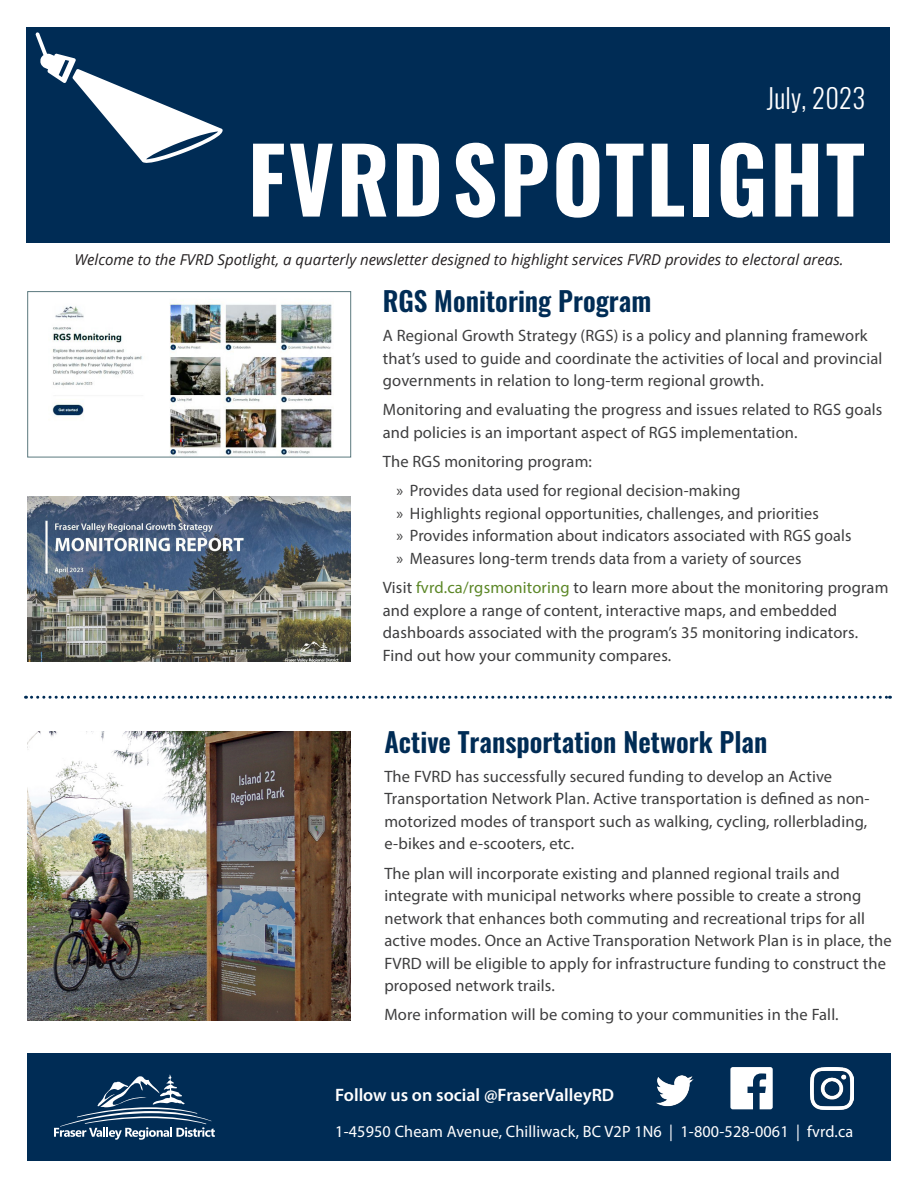
<style>
.page{position:relative;width:918px;height:1188px;background:#fff}
.page>*{position:absolute;margin:0;border:0;box-sizing:border-box;transform-origin:0 0}
.t1{font:700 90px "Oswald";letter-spacing:.025em;color:#fff}
.Heading_1{font:600 27px "Oswald";color:#002c55}
.Table_text{font:300 27px "Oswald";letter-spacing:.01em;color:#fff}
.t2{font:600 18px "Myriad Pro";color:#fff}
.Body_Text{font:16.5px/22.5px "Myriad Pro";letter-spacing:.01em;color:#3e3e3f}
.Table_text-2{font:16.5px "Myriad Pro";letter-spacing:.01em;color:#fff}
.t3{font:italic 15px "Open Sans";color:#231f20}
.s1{color:#5c8727}
</style>
<div class="page">
<div style="left:26px;top:27px;width:864px;height:216px;background:#002c55"></div>
<div style="left:27px;top:1053px;width:864px;height:108px;background:#002c55"></div>
<svg style="left:26px;top:696px;width:865px;height:3px"></svg>
<svg style="left:54px;top:1074px;width:161px;height:66px"></svg>
<img style="left:52px;top:300px;width:280px;height:155px">
<div style="left:27px;top:291px;width:324px;height:166px;border:1px solid #5b797e"></div>
<img style="left:28px;top:731px;width:323px;height:289px">
<img style="left:28px;top:496px;width:323px;height:166px">
<img style="left:656px;top:1075px;width:38px;height:32px">
<svg style="left:730px;top:1067px;width:43px;height:42px"></svg>
<img style="left:811px;top:1067px;width:42px;height:42px">
<svg style="left:35px;top:32px;width:188px;height:131px"></svg>
<p class="Table_text" style="left:767px;top:74px;width:100px">July, 2023</p>
<p class="t1" style="left:248px;top:133px;width:619px">FVRD SPOTLIGHT</p>
<p class="t3" style="left:74px;top:249px;width:771px">Welcome to the FVRD Spotlight, a quarterly newsletter designed to highlight services FVRD provides to electoral areas.</p>
<p class="Heading_1" style="left:383px;top:287px;width:270px">RGS Monitoring Program</p>
<p class="Body_Text" style="left:383px;top:324px;width:501px">A Regional Growth Strategy (RGS) is a policy and planning framework that’s used to guide and coordinate the activities of local and provincial governments in relation to long-term regional growth.</p>
<p class="Body_Text" style="left:383px;top:398px;width:501px">Monitoring and evaluating the progress and issues related to RGS goals and policies is an important aspect of RGS implementation.</p>
<p class="Body_Text" style="left:383px;top:450px;width:211px">The RGS monitoring program:</p>
<p class="Body_Text" style="left:396px;top:479px;width:346px">» Provides data used for regional decision-making</p>
<p class="Body_Text" style="left:396px;top:502px;width:424px">» Highlights regional opportunities, challenges, and priorities</p>
<p class="Body_Text" style="left:396px;top:524px;width:457px">» Provides information about indicators associated with RGS goals</p>
<p class="Body_Text" style="left:396px;top:547px;width:407px">» Measures long-term trends data from a variety of sources</p>
<p class="Body_Text" style="left:383px;top:576px;width:507px">Visit <span class="s1">fvrd.ca/rgsmonitoring</span> to learn more about the monitoring program and explore a range of content, interactive maps, and embedded dashboards associated with the program’s 35 monitoring indicators.<br>Find out how your community compares.</p>
<p class="Heading_1" style="left:384px;top:727px;width:385px">Active Transportation Network Plan</p>
<p class="Body_Text" style="left:384px;top:765px;width:487px">The FVRD has successfully secured funding to develop an Active Transportation Network Plan. Active transportation is defined as non&shy;motorized modes of transport such as walking, cycling, rollerblading, e-bikes and e-scooters, etc.</p>
<p class="Body_Text" style="left:384px;top:862px;width:509px">The plan will incorporate existing and planned regional trails and integrate with municipal networks where possible to create a strong network that enhances both commuting and recreational trips for all active modes. Once an Active Transporation Network Plan is in place, the FVRD will be eligible to apply for infrastructure funding to construct the proposed network trails.</p>
<p class="Body_Text" style="left:384px;top:1003px;width:456px">More information will be coming to your communities in the Fall.</p>
<p class="t2" style="left:335px;top:1084px;width:281px">Follow us on social @FraserValleyRD</p>
<p class="Table_text-2" style="left:335px;top:1122px;width:519px">1-45950 Cheam Avenue, Chilliwack, BC V2P 1N6 | 1-800-528-0061 | fvrd.ca</p>
</div>
